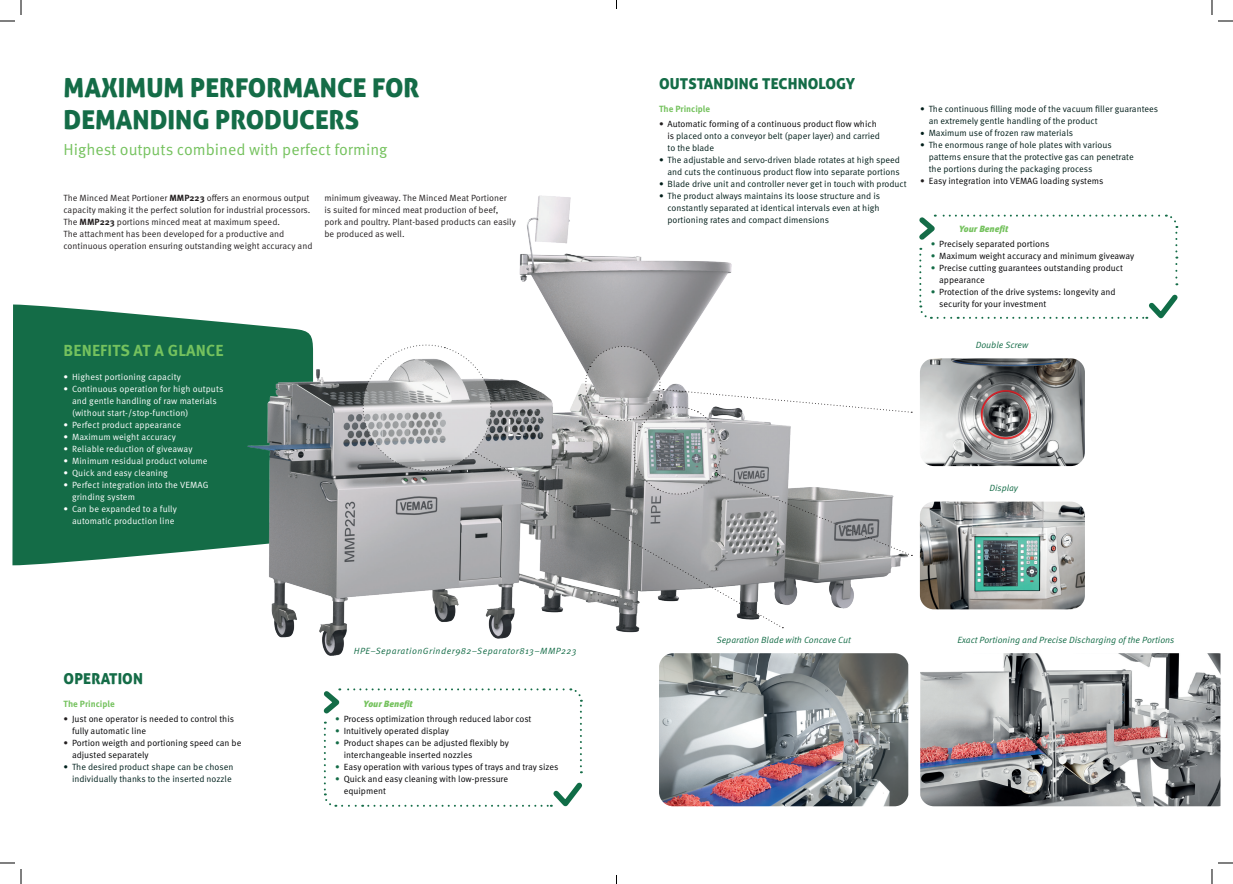
<style>
.page{position:relative;width:1233px;height:884px;background:#fff}
.page>*{position:absolute;margin:0;border:0;box-sizing:border-box;transform-origin:0 0}
.t1{font:33.5px "Arial Rounded MT Bold";color:#146c47}
.t2{font:26px/32px "Aller Display";color:#146c47}
.t3{font:16px "Meta Pro Norm";color:#75c25e}
.t4{font:700 16px "Meta Pro";letter-spacing:.01em;color:#75c25e}
.t5{font:15px "Aller Display";letter-spacing:.01em;color:#146c47}
.t6{font:9px/12px "Meta Pro Norm";color:#001d19}
.t7{font:9px/12px "Meta Pro Norm";color:#000003}
.t8{font:9px/12px "Meta Pro Norm";color:#231f20}
.t9{font:9px/12px "Meta Pro Norm";letter-spacing:.01em;color:#fff}
.t10{font:9px "Meta Pro Norm Ita";color:#146c47}
.t11{font:9px/12px "Meta Pro Norm";color:#00211d;text-align:right}
.t12{font:9px "Meta Pro Norm Ita";letter-spacing:.05em;color:#146c47}
.t13{font:700 9px "Meta Pro";color:#75c25e}
.t14{font:italic 900 9px "Meta Pro";color:#75c25e}
.s1{font-family:"Meta Pro";font-weight:700}
.s2{color:#231f20}
.s3{color:#146c47}
.s4{color:#000003}
.s5{font-family:"Minion Pro";font-size:12px}
</style>
<div class="page">
<svg style="left:12px;top:304px;width:223px;height:262px;background:#257654"></svg>
<img style="left:235px;top:195px;width:674px;height:474px">
<img style="left:920px;top:653px;width:300px;height:153px">
<img style="left:659px;top:653px;width:249px;height:153px">
<svg style="left:475px;top:452px;width:306px;height:175px"></svg>
<svg style="left:356px;top:338px;width:142px;height:140px"></svg>
<svg style="left:323px;top:688px;width:259px;height:119px"></svg>
<svg style="left:919px;top:214px;width:259px;height:105px"></svg>
<img style="left:920px;top:502px;width:165px;height:107px">
<img style="left:920px;top:358px;width:165px;height:108px">
<svg style="left:580px;top:341px;width:332px;height:215px"></svg>
<svg style="left:1218px;top:20px;width:15px;height:2px"></svg>
<svg style="left:1218px;top:862px;width:15px;height:2px"></svg>
<svg style="left:0;top:0;width:22px;height:22px"></svg>
<svg style="left:0;top:862px;width:22px;height:22px"></svg>
<svg style="left:1211px;top:0;width:1px;height:15px"></svg>
<svg style="left:1211px;top:869px;width:1px;height:15px"></svg>
<h2 class="t2" style="left:64px;top:71px;width:357px">MAXIMUM PERFORMANCE FOR<br>DEMANDING PRODUCERS</h2>
<h3 class="t3" style="left:64px;top:137px;width:325px">Highest outputs combined with perfect forming</h3>
<p class="t8" style="left:64px;top:191px;width:250px">The Minced Meat Portioner <span class="s1">MMP223</span> offers an enormous output capacity making it the perfect solution for industrial processors.<br>The <span class="s1">MMP223</span> portions minced meat at maximum speed.<br>The attachment has been developed for a productive and continuous operation ensuring outstanding weight accuracy and</p>
<p class="t8" style="left:324px;top:191px;width:193px">minimum giveaway. The Minced Meat Portioner<br>is suited for minced meat production of beef, pork and poultry. Plant-based products can easily be produced as well.</p>
<h3 class="t4" style="left:64px;top:338px;width:161px">BENEFITS AT A GLANCE</h3>
<p class="t9" style="left:64px;top:371px;width:119px">• Highest portioning capacity</p>
<p class="t9" style="left:72px;top:383px;width:153px;text-indent:-9px">• Continuous operation for high outputs and gentle handling of raw materials (without start-/stop-function)</p>
<p class="t9" style="left:64px;top:419px;width:119px">• Perfect product appearance</p>
<p class="t9" style="left:64px;top:431px;width:114px">• Maximum weight accuracy</p>
<p class="t9" style="left:64px;top:443px;width:130px">• Reliable reduction of giveaway</p>
<p class="t9" style="left:64px;top:454px;width:145px">• Minimum residual product volume</p>
<p class="t9" style="left:64px;top:466px;width:106px">• Quick and easy cleaning</p>
<p class="t9" style="left:72px;top:478px;width:138px;text-indent:-9px">• Perfect integration into the VEMAG grinding system</p>
<p class="t9" style="left:64px;top:502px;width:115px;text-align:right">• Can be expanded to a fully automatic production line</p>
<h3 class="t5" style="left:64px;top:669px;width:81px">OPERATION</h3>
<p class="t13" style="left:64px;top:697px;width:53px">The Principle</p>
<p class="t7" style="left:72px;top:713px;width:163px;text-indent:-9px"><span class="s2">•</span> Just one operator is needed to control this fully automatic line</p>
<p class="t7" style="left:72px;top:737px;width:171px;text-indent:-9px"><span class="s2">•</span> Portion weigth and portioning speed can be adjusted separately</p>
<p class="t11" style="left:64px;top:761px;width:171px">• The desired product shape can be chosen individually thanks to the inserted nozzle</p>
<p class="t12" style="left:354px;top:644px;width:224px">HPE–SeparationGrinder982–Separator813–MMP223</p>
<p class="t14" style="left:363px;top:697px;width:50px">Your Benefit</p>
<p class="t7" style="left:335px;top:712px;width:198px"><span class="s3">•</span> Process optimization through reduced labor cost</p>
<p class="t7" style="left:335px;top:724px;width:115px"><span class="s3">•</span> Intuitively operated display</p>
<p class="t7" style="left:344px;top:736px;width:167px;text-indent:-9px"><span class="s3">•</span> Product shapes can be adjusted flexibly by interchangeable inserted nozzles</p>
<p class="t7" style="left:335px;top:760px;width:225px"><span class="s3">•</span> Easy operation with various types of trays and tray sizes</p>
<p class="t7" style="left:344px;top:772px;width:166px;text-indent:-9px"><span class="s3">•</span> Quick and easy cleaning with low-pressure equipment</p>
<h3 class="t5" style="left:659px;top:74px;width:197px">OUTSTANDING TECHNOLOGY</h3>
<p class="t13" style="left:659px;top:102px;width:53px">The Principle</p>
<p class="t6" style="left:667px;top:117px;width:214px;text-indent:-9px"><span class="s2">•</span> <span class="s4">Automatic forming of a continuous product flow which is</span> placed onto a conveyor belt (paper layer) and carried to the blade</p>
<p class="t6" style="left:659px;top:153px;width:243px;text-align:right">• The adjustable and servo-driven blade rotates at high speed and cuts the continuous product flow into separate portions</p>
<p class="t6" style="left:659px;top:177px;width:249px">• Blade drive unit and controller never get in touch with product</p>
<p class="t6" style="left:667px;top:189px;width:214px;text-align:justify;text-indent:-9px">• The product always maintains its loose structure and is constantly separated at identical intervals even at high portioning rates and compact dimensions</p>
<p class="t6" style="left:928px;top:102px;width:231px;text-indent:-9px">• The continuous filling mode of the vacuum filler guarantees an extremely gentle handling of the product</p>
<p class="t6" style="left:920px;top:126px;width:154px"><span class="s5">•</span> Maximum use of frozen raw materials</p>
<p class="t6" style="left:928px;top:138px;width:206px;text-indent:-9px">• The enormous range of hole plates with various patterns ensure that the protective gas can penetrate the portions during the packaging process</p>
<p class="t7" style="left:920px;top:174px;width:185px"><span class="s2">•</span> Easy integration into VEMAG loading systems</p>
<p class="t14" style="left:959px;top:222px;width:50px">Your Benefit</p>
<p class="t7" style="left:930px;top:237px;width:120px"><span class="s3">•</span> Precisely separated portions</p>
<p class="t7" style="left:930px;top:249px;width:205px"><span class="s3">•</span> Maximum weight accuracy and minimum giveaway</p>
<p class="t7" style="left:939px;top:261px;width:185px;text-indent:-9px"><span class="s3">•</span> Precise cutting guarantees outstanding product appearance</p>
<p class="t7" style="left:939px;top:285px;width:178px;text-indent:-9px"><span class="s3">•</span> Protection of the drive systems: longevity and security for your investment</p>
<h1 class="t1" style="left:1036px;top:287px;width:13px">!</h1>
<p class="t10" style="left:975px;top:338px;width:54px">Double Screw</p>
<p class="t10" style="left:989px;top:481px;width:30px">Display</p>
<p class="t10" style="left:716px;top:633px;width:136px">Separation Blade with Concave Cut</p>
<p class="t10" style="left:957px;top:633px;width:218px">Exact Portioning and Precise Discharging of the Portions</p>
</div>
